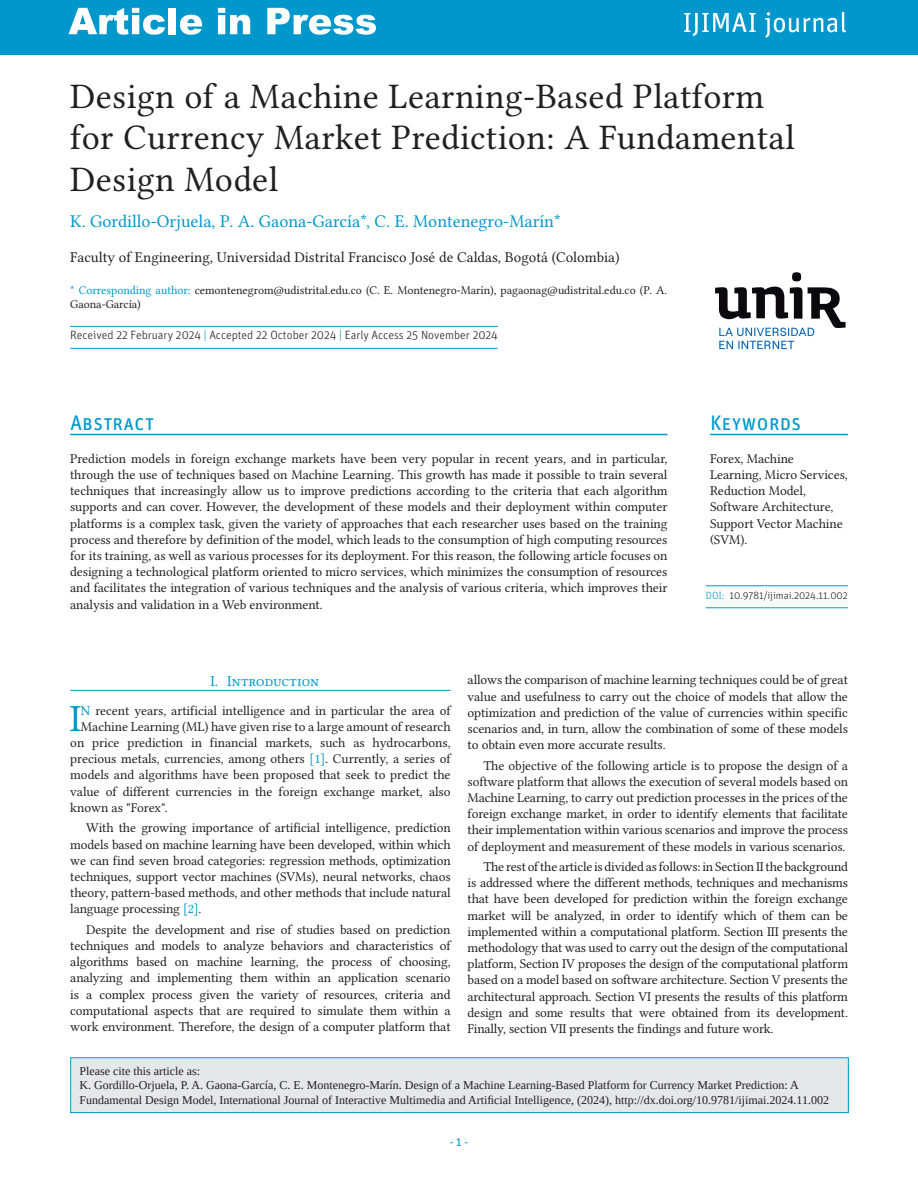
<style>
.page{position:relative;width:918px;height:1188px;background:#fff}
.page>*{position:absolute;margin:0;border:0;box-sizing:border-box;transform-origin:0 0}
.Texto_-_PrimerParrafo{font:38.55px "Libertinus Serif";color:#0098cd}
.Titulo{font:36px/41.4px "Libertinus Serif";letter-spacing:.01em;color:#231f20}
.Apdo_portada{font:21px "Unit OT";letter-spacing:-.005em;color:#0098cd}
.Autor{font:18px "Libertinus Serif";color:#0098cd}
.Departamento_-_NUM{font:15px "Libertinus Serif";color:#231f20}
.t1{font:15px "Libertinus Serif";color:#0098cd}
.Texto{font:13.5px/16.2px "Libertinus Serif";letter-spacing:.05em;color:#231f20;text-align:justify}
.Abstract{font:13.5px/16.2px "Libertinus Serif";letter-spacing:.055em;color:#231f20}
.Texto_-_PrimerParrafo-2{font:13.5px "Libertinus Serif";letter-spacing:.055em;color:#231f20}
.Keywords{font:13.5px/16.2px "Libertinus Serif";color:#231f20}
.cita-IP{font:12px/14.4px "Liberation Serif";color:#231f20}
.Corresponding_author{font:12px/14.4px "Libertinus Serif";letter-spacing:-.005em;color:#231f20}
.HistoricoArt{font:300 12px "Unit OT";color:#231f20}
.t2{font:12px "Unit OT";color:#0098cd}
.DOI{font:300 10.5px "Unit OT";color:#231f20}
.s1{color:#0098cd}
</style>
<div class="page">
<div style="left:0;top:0;width:918px;height:55px;background:#0097cc"></div>
<svg style="left:68px;top:8px;width:97px;height:27px"></svg>
<div style="left:169px;top:8px;width:7px;height:26px;background:#fff"></div>
<svg style="left:180px;top:15px;width:22px;height:20px"></svg>
<svg style="left:218px;top:8px;width:32px;height:26px"></svg>
<svg style="left:267px;top:8px;width:109px;height:27px"></svg>
<svg style="left:684px;top:13px;width:72px;height:23px"></svg>
<svg style="left:765px;top:12px;width:81px;height:26px"></svg>
<div style="left:71px;top:1058px;width:777px;height:55px;background:#e6e7e9"></div>
<div style="left:70px;top:1057px;width:779px;height:56px;border:1px solid #0098cd"></div>
<svg style="left:715px;top:272px;width:131px;height:77px"></svg>
<hr style="left:710px;top:434px;width:138px;height:1px;background:#0098cd">
<hr style="left:70px;top:434px;width:598px;height:1px;background:#0098cd">
<hr style="left:706px;top:585px;width:142px;height:1px;background:#0098cd">
<hr style="left:706px;top:607px;width:142px;height:1px;background:#0098cd">
<hr style="left:70px;top:326px;width:428px;height:1px;background:#0098cd">
<hr style="left:70px;top:348px;width:428px;height:1px;background:#0098cd">
<hr style="left:70px;top:690px;width:381px;height:1px;background:#0098cd">
<p class="Titulo" style="left:70px;top:75px;width:726px">Design of a Machine Learning-Based Platform for Currency Market Prediction: A Fundamental<br>Design Model</p>
<p class="Autor" style="left:70px;top:211px;width:492px">K. Gordillo-Orjuela, P. A. Gaona-García*, C. E. Montenegro-Marín*</p>
<p class="Departamento_-_NUM" style="left:70px;top:248px;width:551px">Faculty of Engineering, Universidad Distrital Francisco José de Caldas, Bogotá (Colombia)</p>
<p class="Corresponding_author" style="left:70px;top:282px;width:598px"><span class="s1">* Corresponding author:</span> cemontenegrom@udistrital.edu.co (C. E. Montenegro-Marín), pagaonag@udistrital.edu.co (P. A.<br>Gaona-García)</p>
<p class="HistoricoArt" style="left:70px;top:328px;width:429px">Received 22 February 2024 <span class="s1">|</span> Accepted 22 October 2024 <span class="s1">|</span> Early Access 25 November 2024</p>
<p class="Apdo_portada" style="left:70px;top:409px;width:86px">Abstract</p>
<p class="Abstract" style="left:70px;top:450px;width:599px">Prediction models in foreign exchange markets have been very popular in recent years, and in particular, through the use of techniques based on Machine Learning. This growth has made it possible to train several techniques that increasingly allow us to improve predictions according to the criteria that each algorithm supports and can cover. However, the development of these models and their deployment within computer platforms is a complex task, given the variety of approaches that each researcher uses based on the training process and therefore by definition of the model, which leads to the consumption of high computing resources for its training, as well as various processes for its deployment. For this reason, the following article focuses on designing a technological platform oriented to micro services, which minimizes the consumption of resources and facilitates the integration of various techniques and the analysis of various criteria, which improves their analysis and validation in a Web environment.</p>
<p class="Apdo_portada" style="left:710px;top:409px;width:93px">Keywords</p>
<p class="Keywords" style="left:710px;top:450px;width:139px">Forex, Machine<br>Learning, Micro Services,<br>Reduction Model,<br>Software Architecture,<br>Support Vector Machine (SVM).</p>
<p class="DOI" style="left:706px;top:589px;width:143px"><span class="s1">DOI:</span> 10.9781/ijimai.2024.11.002</p>
<p class="t1" style="left:211px;top:672px;width:110px">I. Introduction</p>
<p class="Texto_-_PrimerParrafo" style="left:70px;top:695px;width:13px">I</p>
<p class="Texto_-_PrimerParrafo-2" style="left:81px;top:702px;width:372px"><span class="s1">N</span> recent years, artificial intelligence and in particular the area of</p>
<p class="Texto_-_PrimerParrafo-2" style="left:81px;top:718px;width:371px">Machine Learning (ML) have given rise to a large amount of research</p>
<p class="Texto_-_PrimerParrafo-2" style="left:70px;top:735px;width:382px">on price prediction in financial markets, such as hydrocarbons,</p>
<p class="Texto_-_PrimerParrafo-2" style="left:70px;top:751px;width:383px">precious metals, currencies, among others <span class="s1">[1]</span>. Currently, a series of</p>
<p class="Texto_-_PrimerParrafo-2" style="left:70px;top:767px;width:382px">models and algorithms have been proposed that seek to predict the</p>
<p class="Texto_-_PrimerParrafo-2" style="left:70px;top:783px;width:382px">value of different currencies in the foreign exchange market, also</p>
<p class="Texto_-_PrimerParrafo-2" style="left:70px;top:799px;width:99px">known as "Forex".</p>
<p class="Texto" style="left:70px;top:820px;width:382px;text-indent:16px">With the growing importance of artificial intelligence, prediction models based on machine learning have been developed, within which we can find seven broad categories: regression methods, optimization techniques, support vector machines (SVMs), neural networks, chaos theory, pattern-based methods, and other methods that include natural language processing <span class="s1">[2]</span>.</p>
<p class="Texto" style="left:70px;top:921px;width:383px;text-indent:16px">Despite the development and rise of studies based on prediction techniques and models to analyze behaviors and characteristics of algorithms based on machine learning, the process of choosing, analyzing and implementing them within an application scenario is a complex process given the variety of resources, criteria and computational aspects that are required to simulate them within a work environment. Therefore, the design of a computer platform that</p>
<p class="Texto" style="left:468px;top:672px;width:382px">allows the comparison of machine learning techniques could be of great value and usefulness to carry out the choice of models that allow the optimization and prediction of the value of currencies within specific scenarios and, in turn, allow the combination of some of these models to obtain even more accurate results.</p>
<p class="Texto" style="left:468px;top:757px;width:382px;text-indent:16px">The objective of the following article is to propose the design of a software platform that allows the execution of several models based on Machine Learning, to carry out prediction processes in the prices of the foreign exchange market, in order to identify elements that facilitate their implementation within various scenarios and improve the process of deployment and measurement of these models in various scenarios.</p>
<p class="Texto" style="left:468px;top:858px;width:382px;text-align:left;text-indent:16px">The rest of the article is divided as follows: in Section II the background is addressed where the different methods, techniques and mechanisms that have been developed for prediction within the foreign exchange market will be analyzed, in order to identify which of them can be implemented within a computational platform. Section III presents the methodology that was used to carry out the design of the computational platform, Section IV proposes the design of the computational platform based on a model based on software architecture. Section V presents the architectural approach. Section VI presents the results of this platform design and some results that were obtained from its development.<br>Finally, section VII presents the findings and future work.</p>
<p class="cita-IP" style="left:80px;top:1064px;width:751px">Please cite this article as:<br>K. Gordillo-Orjuela, P. A. Gaona-García, C. E. Montenegro-Marín. Design of a Machine Learning-Based Platform for Currency Market Prediction: A<br>Fundamental Design Model, International Journal of Interactive Multimedia and Artificial Intelligence, (2024), http://dx.doi.org/10.9781/ijimai.2024.11.002</p>
<p class="t2" style="left:450px;top:1135px;width:20px">- 1 -</p>
</div>
